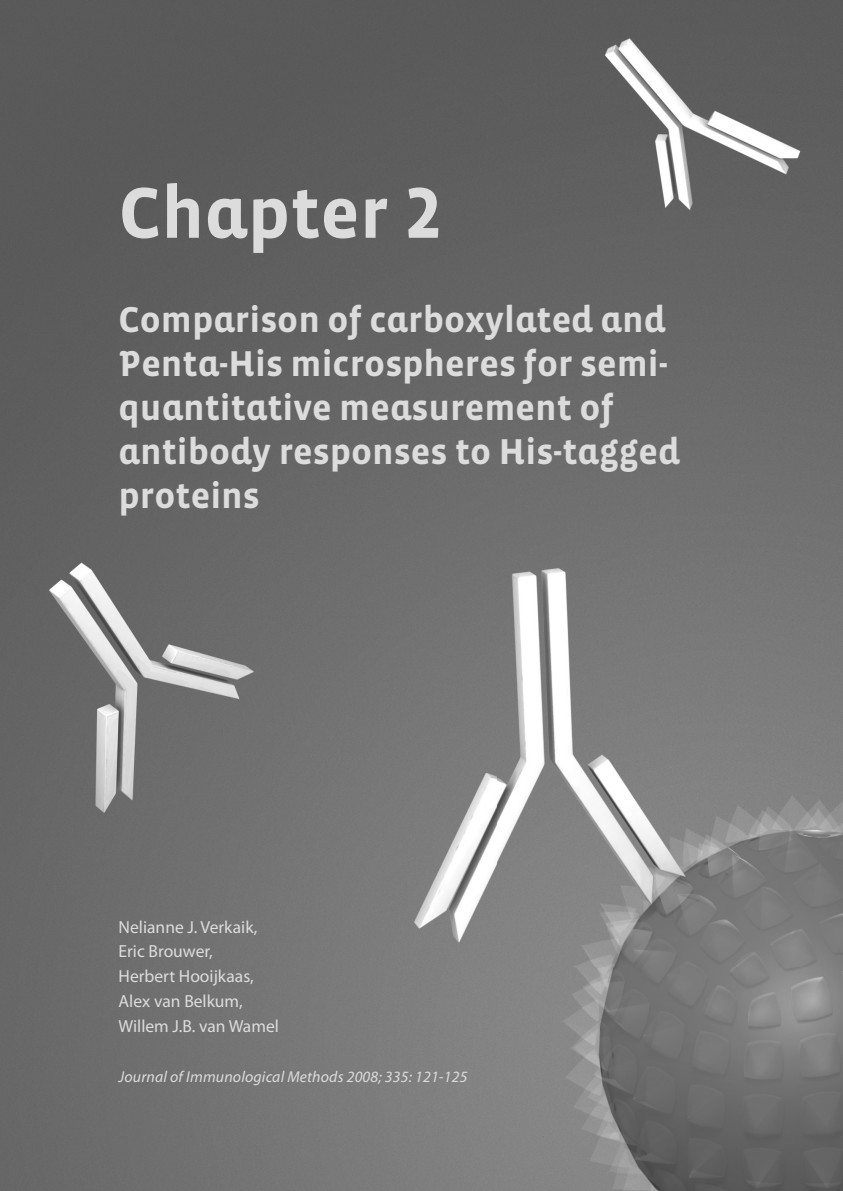
<style>
.page{position:relative;width:843px;height:1191px;background:#fff}
.page>*{position:absolute;margin:0;border:0;box-sizing:border-box;transform-origin:0 0}
.t1{font:700 73.5px "Vista Sans Alt";color:#dcdcdc}
.t2{font:700 36.75px/44.1px "Vista Sans Alt";color:#dcdcdc}
.t3{font:17.5px/24.8px "Myriad Pro";color:#dcdcdc}
.t4{font:italic 15.75px "Myriad Pro";letter-spacing:.01em;color:#dcdcdc}
</style>
<div class="page">
<img style="left:0;top:0;width:842px;height:1190px">
<h1 class="t1" style="left:118px;top:183px;width:323px">Chap ter 2</h1>
<p class="t2" style="left:118px;top:299px;width:562px">Comparison of carboxylated and<br>Penta-His microspheres for semi&shy;quantitative measurement of antibody responses to His-tagged proteins</p>
<p class="t3" style="left:118px;top:915px;width:162px">Nelianne J. Verkaik,<br>Eric Brouwer,<br>Herbert Hooijkaas,<br>Alex van Belkum,<br>Willem J.B. van Wamel</p>
<p class="t4" style="left:118px;top:1070px;width:350px">Journal of Immunological Methods 2008; 335: 121-125</p>
</div>
